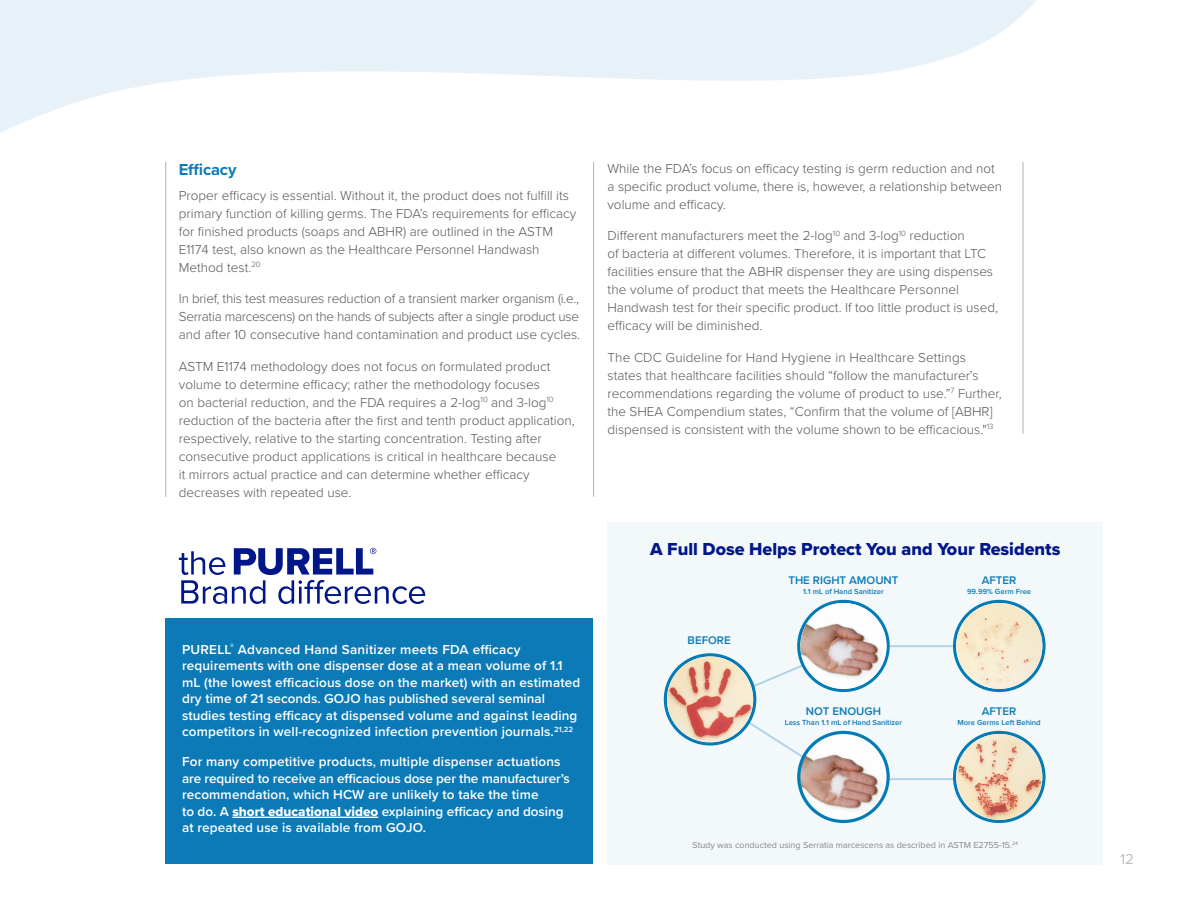
<style>
.page{position:relative;width:1188px;height:918px;background:#fff}
.page>*{position:absolute;margin:0;border:0;box-sizing:border-box;transform-origin:0 0}
.Pull_Line{font:18px "Proxima Nova Extrabld";color:#001689}
.Paragraph_Subhead{font:700 16.5px "Proxima Nova";letter-spacing:-.01em;color:#0c7ab6}
.Page_Number{font:15px "Proxima Nova";color:#bebebe}
.t1{font:300 13.5px/18px "Proxima Nova";color:#54565a}
.Difference__Copy{font:600 13.5px/16.5px "Proxima Nova";letter-spacing:.01em;color:#fff}
.t2{font:600 11.4px "Proxima Nova";color:#0c7ab6}
.t3{font:9px "Proxima Nova";color:#89878a}
.t4{font:600 7.65px "Proxima Nova";color:#0c7ab6}
.s1{font-family:"Proxima Nova Extrabld";font-weight:400}
</style>
<div class="page">
<hr style="left:593px;top:162px;width:1px;height:335px;background:#b2b3b4">
<hr style="left:165px;top:162px;width:1px;height:335px;background:#b2b3b4">
<svg style="left:0;top:0;width:1036px;height:132px;fill:#e7f1f7"></svg>
<hr style="left:1023px;top:162px;width:1px;height:272px;background:#b2b3b4">
<div style="left:165px;top:619px;width:428px;height:245px;background:#0c7ab6"></div>
<hr style="left:232px;top:817px;width:146px;height:1px;background:#fff">
<svg style="left:179px;top:548px;width:246px;height:56px"></svg>
<div style="left:608px;top:522px;width:495px;height:342px;background:#f3f8fb"></div>
<svg style="left:702px;top:653px;width:144px;height:117px"></svg>
<hr style="left:830px;top:778px;width:170px;height:2px;background:#0c7ab6">
<hr style="left:830px;top:645px;width:170px;height:2px;background:#0c7ab6">
<svg style="left:953px;top:600px;width:93px;height:92px"></svg>
<img style="left:956px;top:603px;width:86px;height:86px;border-radius:43px">
<svg style="left:953px;top:731px;width:93px;height:92px"></svg>
<img style="left:956px;top:734px;width:86px;height:86px;border-radius:43px">
<svg style="left:664px;top:653px;width:92px;height:93px"></svg>
<img style="left:667px;top:657px;width:86px;height:85px">
<svg style="left:797px;top:600px;width:93px;height:92px"></svg>
<img style="left:800px;top:603px;width:87px;height:86px;border-radius:43px">
<svg style="left:797px;top:731px;width:93px;height:92px"></svg>
<img style="left:800px;top:734px;width:87px;height:86px;border-radius:43px">
<p class="Paragraph_Subhead" style="left:179px;top:157px;width:59px">Efficacy</p>
<p class="t1" style="left:179px;top:186px;width:399px">Proper efficacy is essential. Without it, the product does not fulfill its primary function of killing germs. The FDA’s requirements for efficacy for finished products (soaps and ABHR) are outlined in the ASTM E1174 test, also known as the Healthcare Personnel Handwash Method test.<sup>20</sup></p>
<p class="t1" style="left:179px;top:289px;width:403px;text-align:justify">In brief, this test measures reduction of a transient marker organism (i.e., Serratia marcescens) on the hands of subjects after a single product use and after 10 consecutive hand contamination and product use cycles.</p>
<p class="t1" style="left:179px;top:357px;width:397px">ASTM E1174 methodology does not focus on formulated product volume to determine efficacy; rather the methodology focuses<br>on bacterial reduction, and the FDA requires a 2-log<sup>10</sup> and 3-log<sup>10 </sup>reduction of the bacteria after the first and tenth product application, respectively, relative to the starting concentration. Testing after consecutive product applications is critical in healthcare because<br>it mirrors actual practice and can determine whether efficacy decreases with repeated use.</p>
<p class="Difference__Copy" style="left:182px;top:640px;width:400px">PURELL<sup>®</sup> Advanced Hand Sanitizer meets FDA efficacy requirements with one dispenser dose at a mean volume of 1.1 mL (the lowest efficacious dose on the market) with an estimated dry time of 21 seconds. GOJO has published several seminal studies testing efficacy at dispensed volume and against leading competitors in well-recognized infection prevention journals.<sup>21,22</sup></p>
<p class="Difference__Copy" style="left:182px;top:753px;width:389px">For many competitive products, multiple dispenser actuations are required to receive an efficacious dose per the manufacturer’s recommendation, which HCW are unlikely to take the time<br>to do. A <span class="s1">short educational video</span> explaining efficacy and dosing at repeated use is available from GOJO.</p>
<p class="t1" style="left:608px;top:158px;width:396px">While the FDA’s focus on efficacy testing is germ reduction and not a specific product volume, there is, however, a relationship between volume and efficacy.</p>
<p class="t1" style="left:608px;top:226px;width:392px">Different manufacturers meet the 2-log<sup>10</sup> and 3-log<sup>10</sup> reduction<br>of bacteria at different volumes. Therefore, it is important that LTC facilities ensure that the ABHR dispenser they are using dispenses the volume of product that meets the Healthcare Personnel Handwash test for their specific product. If too little product is used, efficacy will be diminished.</p>
<p class="t1" style="left:608px;top:347px;width:396px">The CDC Guideline for Hand Hygiene in Healthcare Settings states that healthcare facilities should “follow the manufacturer’s recommendations regarding the volume of product to use.”<sup>7</sup> Further, the SHEA Compendium states, “Confirm that the volume of [ABHR] dispensed is consistent with the volume shown to be efficacious."<sup>13</sup></p>
<p class="Pull_Line" style="left:650px;top:535px;width:412px">A Full Dose Helps Protect You and Your Residents</p>
<p class="t2" style="left:688px;top:631px;width:45px">BEFORE</p>
<p class="t2" style="left:788px;top:571px;width:112px">THE RIGHT AMOUNT</p>
<p class="t4" style="left:803px;top:586px;width:82px">1.1 mL of Hand Sanitizer</p>
<p class="t2" style="left:806px;top:703px;width:77px">NOT ENOUGH</p>
<p class="t4" style="left:785px;top:717px;width:119px">Less Than 1.1 mL of Hand Sanitizer</p>
<p class="t2" style="left:982px;top:571px;width:36px">AFTER</p>
<p class="t4" style="left:967px;top:586px;width:66px">99.99% Germ Free</p>
<p class="t2" style="left:982px;top:703px;width:36px">AFTER</p>
<p class="t4" style="left:957px;top:717px;width:85px">More Germs Left Behind</p>
<p class="t3" style="left:693px;top:838px;width:327px">Study was conducted using Serratia marcescens as described in ASTM E2755-15.<sup>24</sup></p>
<p class="Page_Number" style="left:1120px;top:848px;width:15px">12</p>
</div>
